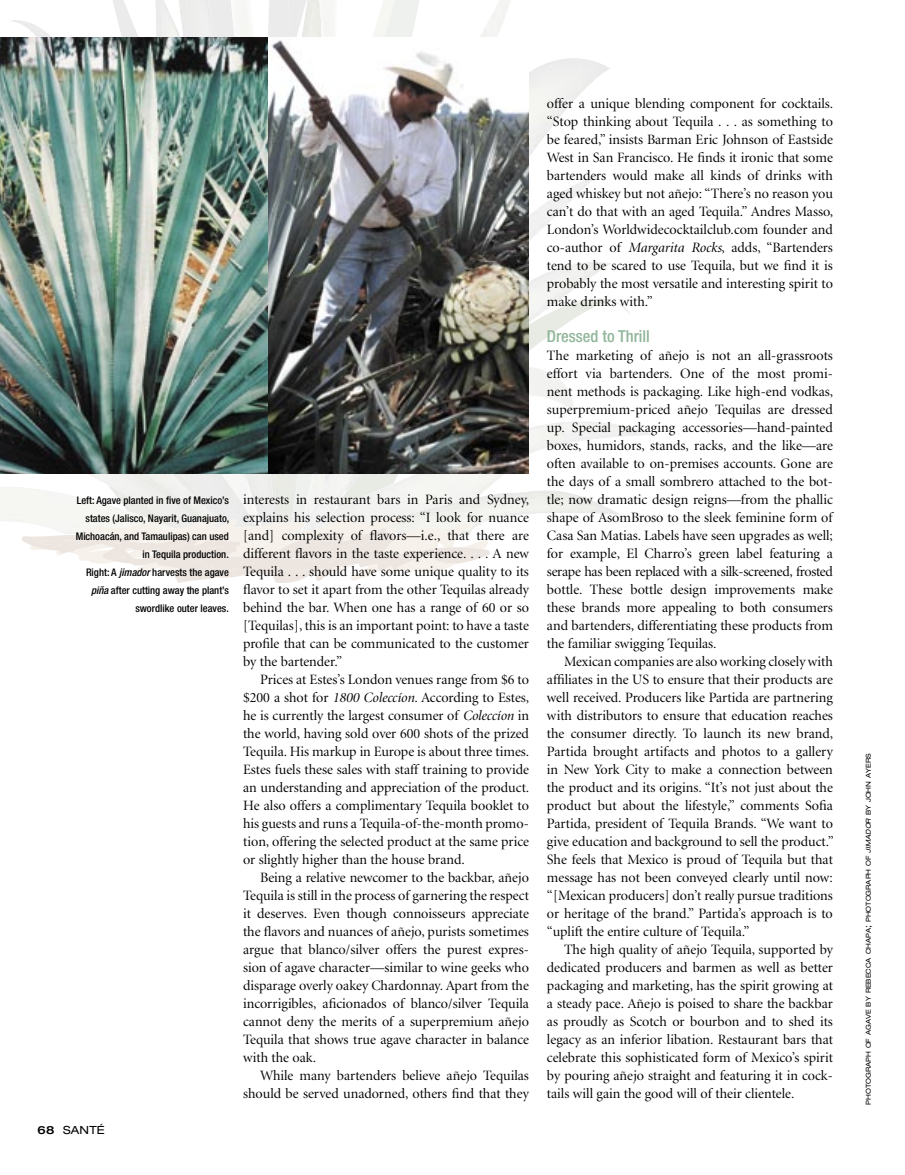
<style>
.page{position:relative;width:905px;height:1175px;background:#fff}
.page>*{position:absolute;margin:0;border:0;box-sizing:border-box;transform-origin:0 0}
.t1{font:500 condensed 16.5px "Helvetica Neue";color:#91b69a}
.t2{font:14.25px/18px "Minion Display";color:#000;text-align:justify}
.t3{font:expanded 11.25px "Helvetica Neue";letter-spacing:.02em;color:#000}
.t4{font:500 condensed 10.5px/18px "Helvetica Neue";color:#000;text-align:right}
.t5{font:expanded 6.75px "Helvetica Neue";color:#000}
.s1{font-style:italic}
.s2{font-weight:500}
.s3{font-size:9px}
</style>
<div class="page">
<svg style="left:112px;top:0;width:43px;height:38px"></svg>
<img style="left:155px;top:0;width:23px;height:38px">
<img style="left:178px;top:0;width:85px;height:516px">
<svg style="left:209px;top:0;width:22px;height:38px"></svg>
<img style="left:231px;top:0;width:33px;height:38px">
<img style="left:231px;top:0;width:2px;height:23px">
<img style="left:268px;top:0;width:23px;height:516px">
<img style="left:263px;top:473px;width:14px;height:43px">
<img style="left:300px;top:0;width:211px;height:37px">
<img style="left:302px;top:177px;width:294px;height:339px">
<img style="left:306px;top:484px;width:19px;height:32px">
<img style="left:529px;top:262px;width:82px;height:36px">
<svg style="left:529px;top:298px;width:100px;height:123px"></svg>
<svg style="left:529px;top:366px;width:46px;height:55px"></svg>
<img style="left:325px;top:421px;width:327px;height:95px">
<img style="left:323px;top:510px;width:11px;height:6px">
<img style="left:337px;top:483px;width:57px;height:24px">
<img style="left:381px;top:490px;width:240px;height:30px">
<div style="left:366px;top:497px;width:111px;height:19px;background:#f3f3f0"></div>
<img style="left:0;top:473px;width:76px;height:49px">
<img style="left:82px;top:473px;width:173px;height:43px">
<svg style="left:21px;top:516px;width:470px;height:67px"></svg>
<img style="left:0;top:38px;width:529px;height:435px">
<p class="t4" style="left:76px;top:491px;width:155px">Left: Agave planted in five of Mexico’s states (Jalisco, Nayarit, Guanajuato, Michoacán, and Tamaulipas) can used in Tequila production.<br>Right: A <span class="s1">jimador</span> harvests the agave <span class="s1">piña</span> after cutting away the plant’s swordlike outer leaves.</p>
<p class="t3" style="left:38px;top:1123px;width:69px"><span class="s2">68</span> SANTÉ</p>
<p class="t2" style="left:243px;top:491px;width:288px">interests in restaurant bars in Paris and Sydney, explains his selection process: “I look for nuance [and] complexity of flavors—i.e., that there are different flavors in the taste experience. . . . A new Tequila . . . should have some unique quality to its flavor to set it apart from the other Tequilas already behind the bar. When one has a range of 60 or so [Tequilas], this is an important point: to have a taste profile that can be communicated to the customer by the bartender.”</p>
<p class="t2" style="left:243px;top:671px;width:288px;text-indent:17px">Prices at Estes’s London venues range from $6 to $200 a shot for <span class="s1">1800 Coleccíon</span>. According to Estes, he is currently the largest consumer of <span class="s1">Coleccíon</span> in the world, having sold over 600 shots of the prized Tequila. His markup in Europe is about three times.<br>Estes fuels these sales with staff training to provide an understanding and appreciation of the product.<br>He also offers a complimentary Tequila booklet to his guests and runs a Tequila-of-the-month promo&shy;tion, offering the selected product at the same price or slightly higher than the house brand.</p>
<p class="t2" style="left:243px;top:869px;width:287px;text-indent:17px">Being a relative newcomer to the backbar, añejo Tequila is still in the process of garnering the respect it deserves. Even though connoisseurs appreciate the flavors and nuances of añejo, purists sometimes argue that blanco/silver offers the purest expres&shy;sion of agave character—similar to wine geeks who disparage overly oakey Chardonnay. Apart from the incorrigibles, aficionados of blanco/silver Tequila cannot deny the merits of a superpremium añejo Tequila that shows true agave character in balance with the oak.</p>
<p class="t2" style="left:243px;top:1067px;width:287px;text-align:right">While many bartenders believe añejo Tequilas should be served unadorned, others find that they</p>
<p class="t2" style="left:547px;top:95px;width:288px">offer a unique blending component for cocktails. “Stop thinking about Tequila . . . as something to be feared,” insists Barman Eric Johnson of Eastside West in San Francisco. He finds it ironic that some bartenders would make all kinds of drinks with aged whiskey but not añejo: “There’s no reason you can’t do that with an aged Tequila.” Andres Masso, London’s Worldwidecocktailclub.com founder and co-author of <span class="s1">Margarita Rocks</span>, adds, “Bartenders tend to be scared to use Tequila, but we find it is probably the most versatile and interesting spirit to make drinks with.”</p>
<p class="t1" style="left:547px;top:326px;width:104px">Dressed to Thrill</p>
<p class="t2" style="left:547px;top:347px;width:288px">The marketing of añejo is not an all-grassroots effort via bartenders. One of the most promi&shy;nent methods is packaging. Like high-end vodkas, superpremium-priced añejo Tequilas are dressed up. Special packaging accessories—hand-painted boxes, humidors, stands, racks, and the like—are often available to on-premises accounts. Gone are the days of a small sombrero attached to the bot&shy;tle; now dramatic design reigns—from the phallic shape of AsomBroso to the sleek feminine form of Casa San Matias. Labels have seen upgrades as well; for example, El Charro’s green label featuring a serape has been replaced with a silk-screened, frosted bottle. These bottle design improvements make these brands more appealing to both consumers and bartenders, differentiating these products from the familiar swigging Tequilas.</p>
<p class="t2" style="left:547px;top:653px;width:288px;text-indent:17px">Mexican companies are also working closely with affiliates in the US to ensure that their products are well received. Producers like Partida are partnering with distributors to ensure that education reaches the consumer directly. To launch its new brand, Partida brought artifacts and photos to a gallery in New York City to make a connection between the product and its origins. “It’s not just about the product but about the lifestyle,” comments Sofia Partida, president of Tequila Brands. “We want to give education and background to sell the product.” She feels that Mexico is proud of Tequila but that message has not been conveyed clearly until now: “[Mexican producers] don’t really pursue traditions or heritage of the brand.” Partida’s approach is to “uplift the entire culture of Tequila.”</p>
<p class="t2" style="left:547px;top:941px;width:287px;text-indent:17px">The high quality of añejo Tequila, supported by dedicated producers and barmen as well as better packaging and marketing, has the spirit growing at a steady pace. Añejo is poised to share the backbar as proudly as Scotch or bourbon and to shed its legacy as an inferior libation. Restaurant bars that celebrate this sophisticated form of Mexico’s spirit by pouring añejo straight and featuring it in cock&shy;tails will gain the good will of their clientele.</p>
<p class="t5" style="left:864px;top:1104px;width:352px;rotate:-90deg">PHOTOGRAPH OF AGAVE BY REBECCA CHAPA<span class="s3">;</span> PHOTOGRAPH OF <span class="s1">JIMADOR</span> BY JOHN AYERS</p>
</div>
